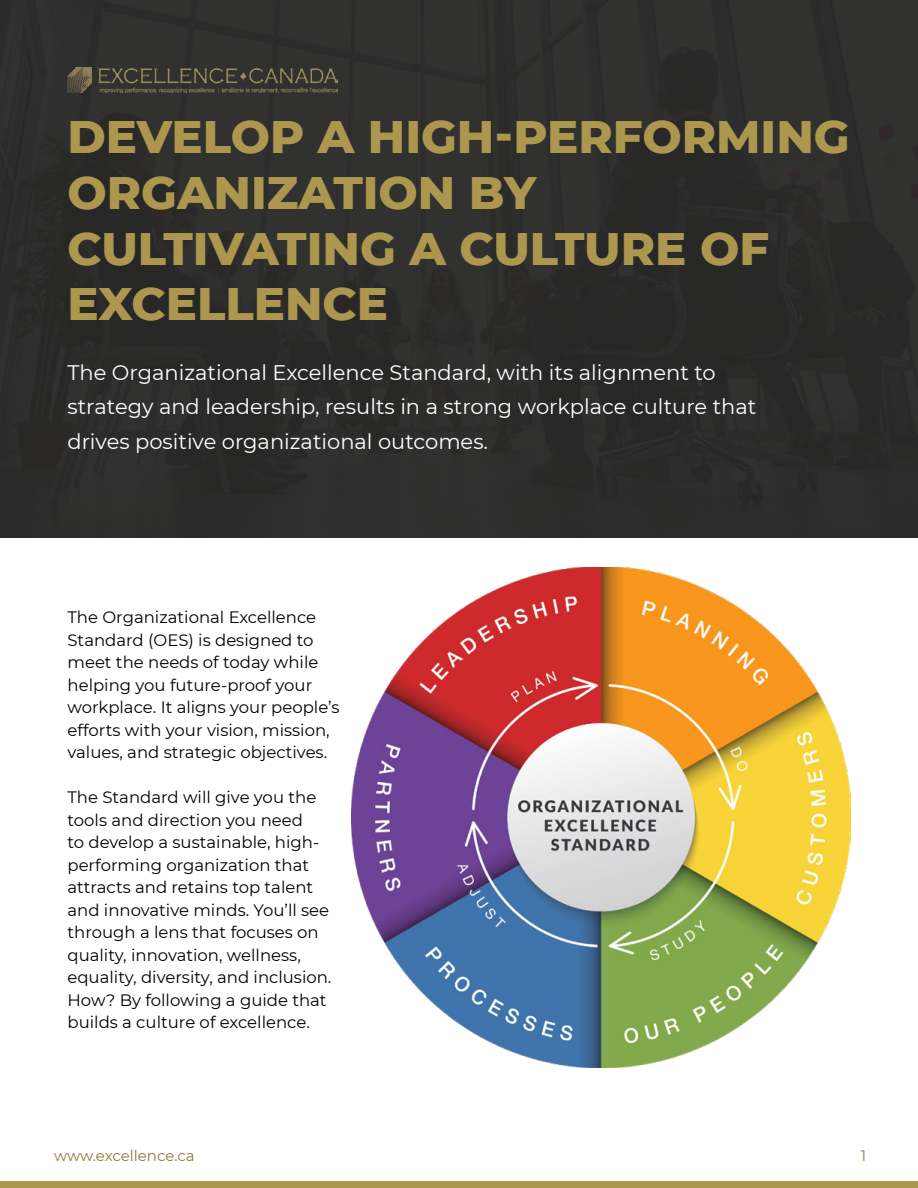
<style>
.page{position:relative;width:918px;height:1188px;background:#fff}
.page>*{position:absolute;margin:0;border:0;box-sizing:border-box;transform-origin:0 0}
.t1{font:800 46.5px/55.8px "Montserrat";color:#ad974e}
.t2{font:21px/34.5px "Montserrat";color:#fff}
.t3{font:16.5px/22.5px "Montserrat";color:#000}
.t4{font:15px "Montserrat";letter-spacing:-.005em;color:#8e793d}
</style>
<div class="page">
<div style="left:0;top:1182px;width:918px;height:6px;background:#ad974e"></div>
<div style="left:0;top:0;width:918px;height:538px;background:#2d2d2c"></div>
<img style="left:68px;top:68px;width:270px;height:25px">
<img style="left:351px;top:567px;width:500px;height:500px">
<h1 class="t1" style="left:68px;top:106px;width:784px">DEVELOP A HIGH-PERFORMING<br>ORGANIZATION BY<br>CULTIVATING A CULTURE OF<br>EXCELLENCE</h1>
<p class="t2" style="left:68px;top:354px;width:690px">The Organizational Excellence Standard, with its alignment to strategy and leadership, results in a strong workplace culture that drives positive organizational outcomes.</p>
<p class="t3" style="left:68px;top:605px;width:274px">The Organizational Excellence<br>Standard (OES) is designed to meet the needs of today while helping you future-proof your workplace. It aligns your people’s efforts with your vision, mission, values, and strategic objectives.</p>
<p class="t3" style="left:68px;top:785px;width:265px">The Standard will give you the tools and direction you need<br>to develop a sustainable, high&shy;performing organization that attracts and retains top talent and innovative minds. You’ll see through a lens that focuses on quality, innovation, wellness, equality, diversity, and inclusion.<br>How? By following a guide that builds a culture of excellence.</p>
<p class="t4" style="left:54px;top:1146px;width:142px">www.excellence.ca</p>
<p class="t4" style="left:861px;top:1146px;width:7px">1</p>
</div>
